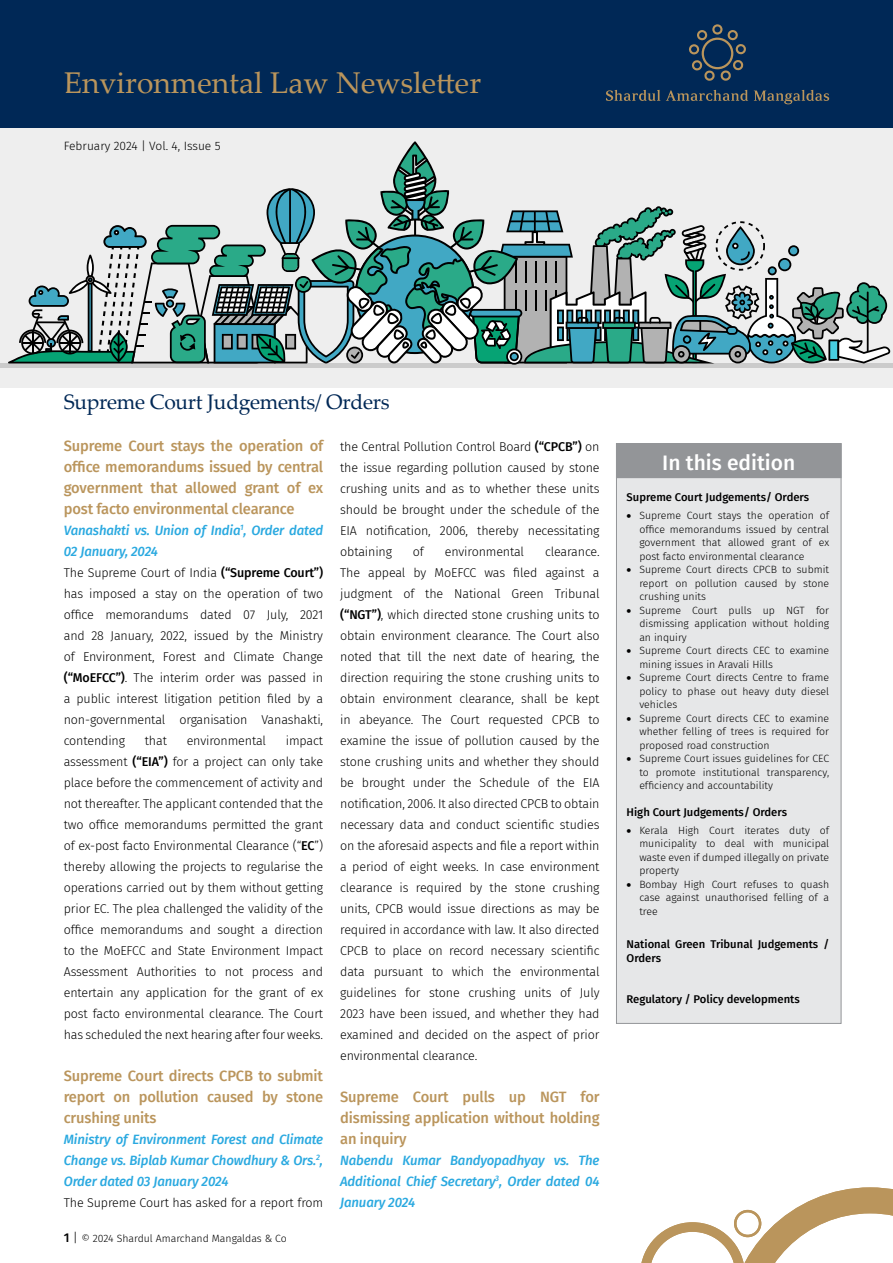
<style>
.page{position:relative;width:893px;height:1263px;background:#fff}
.page>*{position:absolute;margin:0;border:0;box-sizing:border-box;transform-origin:0 0}
.t1{font:30px "Palatino Linotype";color:#ba955c}
.t2{font:21px "Palatino Linotype";letter-spacing:-.015em;color:#002856}
.t3{font:500 21px "Fira Sans";color:#fff}
.t4{font:500 15px/21px "Fira Sans";letter-spacing:-.01em;color:#ba955c;text-align:justify}
.t5{font:italic 500 13.5px/21px "Fira Sans";letter-spacing:-.01em;color:#2aa9e0;text-align:justify}
.t6{font:300 12.75px/21px "Fira Sans";letter-spacing:-.01em;color:#000;text-align:justify}
.t7{font:300 12px "Fira Sans";color:#000}
.t8{font:500 11.25px/13.5px "Fira Sans";color:#000}
.t9{font:300 10.5px/13.5px "Fira Sans";color:#000;text-align:justify}
.s1{font-weight:500}
.s2{font-weight:500;font-size:12.75px}
.s3{font-size:12.75px}
</style>
<div class="page">
<svg style="left:641px;top:1187px;width:252px;height:76px"></svg>
<div style="left:0;top:127px;width:893px;height:261px;background:#eee"></div>
<div style="left:0;top:363px;width:893px;height:5px;background:#cbcbcb"></div>
<svg style="left:8px;top:141px;width:882px;height:224px"></svg>
<div style="left:616px;top:443px;width:225px;height:581px;background:#e6e7e8;border:1px solid #939598"></div>
<div style="left:616px;top:444px;width:225px;height:34px;background:#939598"></div>
<div style="left:616px;top:443px;width:225px;height:35px;border:1px solid #939598"></div>
<div style="left:0;top:0;width:893px;height:128px;background:#002856"></div>
<svg style="left:606px;top:90px;width:54px;height:11px"></svg>
<svg style="left:666px;top:90px;width:82px;height:11px"></svg>
<svg style="left:754px;top:90px;width:75px;height:14px"></svg>
<svg style="left:689px;top:24px;width:57px;height:57px"></svg>
<h1 class="t1" style="left:64px;top:61px;width:419px">Environmental Law Newsletter</h1>
<p class="t7" style="left:64px;top:138px;width:158px">February 2024 | Vol. 4, Issue 5</p>
<h2 class="t2" style="left:64px;top:387px;width:327px">Supreme Court Judgements/ Orders</h2>
<p class="t4" style="left:64px;top:434px;width:261px">Supreme Court stays the operation of office memorandums issued by central government that allowed grant of ex post facto environmental clearance</p>
<p class="t5" style="left:64px;top:519px;width:261px">Vanashakti vs. Union of India<sup>1</sup>, Order dated<br>02 January, 2024</p>
<p class="t6" style="left:64px;top:562px;width:261px">The Supreme Court of India <span class="s1">(“Supreme Court”) </span>has imposed a stay on the operation of two office memorandums dated 07 July, 2021 and 28 January, 2022, issued by the Ministry of Environment, Forest and Climate Change <span class="s1">(“MoEFCC”)</span>. The interim order was passed in a public interest litigation petition filed by a non-governmental organisation Vanashakti, contending</p>
<p class="t6" style="left:340px;top:436px;width:261px">the Central Pollution Control Board <span class="s1">(“CPCB”)</span> on the issue regarding pollution caused by stone crushing units and as to whether these units should be brought under the schedule of the EIA notification, 2006, thereby necessitating obtaining</p>
<p class="t6" style="left:413px;top:541px;width:13px">of</p>
<p class="t6" style="left:445px;top:541px;width:81px">environmental</p>
<p class="t6" style="left:340px;top:541px;width:261px;text-indent:205px">clearance.<br>The appeal by MoEFCC was filed against a judgment of the National Green Tribunal <span class="s1">(“NGT”)</span>, which directed stone crushing units to obtain environment clearance. The Court also noted that till the next date of hearing, the direction requiring the stone crushing units to obtain environment clearance, shall be kept in abeyance. The Court requested CPCB to examine the issue of pollution caused by the stone crushing units and whether they should be brought under the Schedule of the EIA notification, 2006. It also directed CPCB to obtain necessary data and conduct scientific studies on the aforesaid aspects and file a report within a period of eight weeks. In case environment clearance is required by the stone crushing units, CPCB would issue directions as may be required in accordance with law. It also directed CPCB to place on record necessary scientific data pursuant to which the environmental guidelines for stone crushing units of July 2023 have been issued, and whether they had examined and decided on the aspect of prior environmental clearance.</p>
<p class="t4" style="left:340px;top:1085px;width:261px">Supreme Court pulls up NGT for dismissing application without holding an inquiry</p>
<p class="t5" style="left:340px;top:1149px;width:261px">Nabendu Kumar Bandyopadhyay vs. The Additional Chief Secretary<sup>3</sup>, Order dated 04<br>January 2024</p>
<p class="t6" style="left:64px;top:730px;width:261px;text-indent:222px">impact assessment <span class="s1">(“EIA”)</span> for a project can only take place before the commencement of activity and not thereafter. The applicant contended that the two office memorandums permitted the grant of ex-post facto Environmental Clearance (“<span class="s1">EC</span>”) thereby allowing the projects to regularise the operations carried out by them without getting prior EC. The plea challenged the validity of the office memorandums and sought a direction to the MoEFCC and State Environment Impact Assessment Authorities to not process and entertain any application for the grant of ex post facto environmental clearance. The Court has scheduled the next hearing after four weeks.</p>
<p class="t4" style="left:64px;top:1064px;width:261px">Supreme Court directs CPCB to submit report on pollution caused by stone crushing units</p>
<p class="t5" style="left:64px;top:1128px;width:261px">Ministry of Environment Forest and Climate Change vs. Biplab Kumar Chowdhury &amp; Ors.<sup>2</sup>, Order dated 03 January 2024</p>
<p class="t6" style="left:64px;top:1192px;width:261px">The Supreme Court has asked for a report from</p>
<p class="t6" style="left:145px;top:730px;width:24px">that</p>
<p class="t6" style="left:187px;top:730px;width:81px">environmental</p>
<p class="t9" style="left:64px;top:1231px;width:224px"><span class="s2">1</span> <span class="s3">|</span> © 2024 Shardul Amarchand Mangaldas &amp; Co</p>
<h2 class="t3" style="left:662px;top:446px;width:135px">In this edition</h2>
<p class="t8" style="left:627px;top:490px;width:184px">Supreme Court Judgements/ Orders</p>
<p class="t9" style="left:639px;top:509px;width:191px;text-indent:-13px">• Supreme Court stays the operation of office memorandums issued by central government that allowed grant of ex post facto environmental clearance</p>
<p class="t9" style="left:639px;top:563px;width:191px;text-indent:-13px">• Supreme Court directs CPCB to submit report on pollution caused by stone crushing units</p>
<p class="t9" style="left:639px;top:603px;width:191px;text-indent:-13px">• Supreme Court pulls up NGT for dismissing application without holding an inquiry</p>
<p class="t9" style="left:639px;top:644px;width:191px;text-indent:-13px">• Supreme Court directs CEC to examine mining issues in Aravali Hills</p>
<p class="t9" style="left:639px;top:671px;width:191px;text-indent:-13px">• Supreme Court directs Centre to frame policy to phase out heavy duty diesel vehicles</p>
<p class="t9" style="left:639px;top:711px;width:191px;text-indent:-13px">• Supreme Court directs CEC to examine whether felling of trees is required for proposed road construction</p>
<p class="t9" style="left:639px;top:752px;width:191px;text-indent:-13px">• Supreme Court issues guidelines for CEC to promote institutional transparency, efficiency and accountability</p>
<p class="t8" style="left:627px;top:805px;width:162px">High Court Judgements/ Orders</p>
<p class="t9" style="left:639px;top:823px;width:191px;text-indent:-13px">• Kerala High Court iterates duty of municipality to deal with municipal waste even if dumped illegally on private property</p>
<p class="t9" style="left:639px;top:877px;width:191px;text-indent:-13px">• Bombay High Court refuses to quash case against unauthorised felling of a tree</p>
<p class="t8" style="left:627px;top:937px;width:204px">National Green Tribunal Judgements /<br>Orders</p>
<p class="t8" style="left:627px;top:991px;width:175px">Regulatory / Policy developments</p>
</div>
